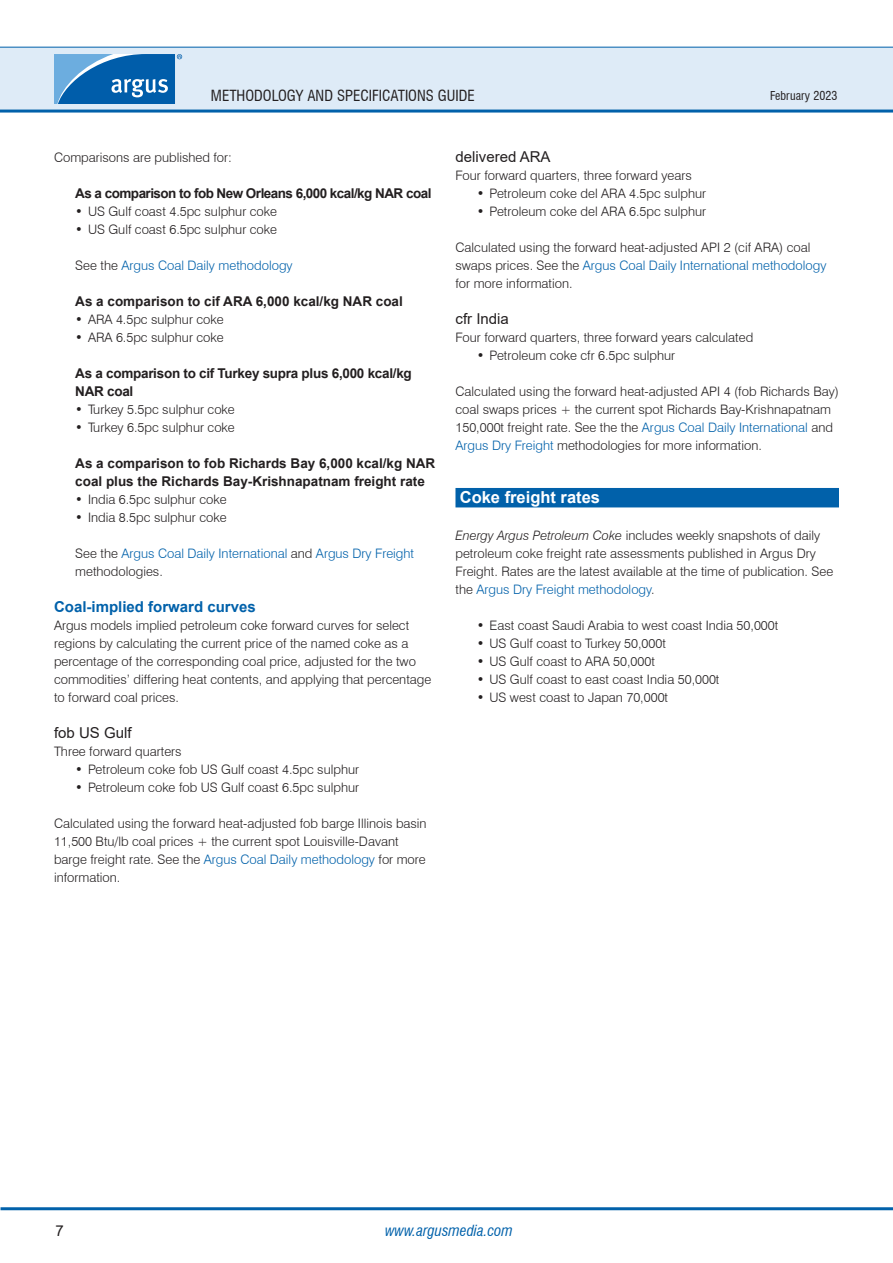
<style>
.page{position:relative;width:893px;height:1263px;background:#fff}
.page>*{position:absolute;margin:0;border:0;box-sizing:border-box;transform-origin:0 0}
.H1_-_Section_header{font:700 16.5px "Arial";color:#fff}
.t1{font:condensed 15px "Swiss 721 BT";color:#231f20}
.H3_-_headline__no_bo{font:15px "Arial";color:#231f20}
.H2_-_Bold_headline{font:700 15px "Arial";color:#0161aa}
.t2{font:italic condensed 15px "Swiss 721 BT";color:#0161aa}
.B1_-_Bullet_list_hea{font:700 13.5px/18px "Arial";color:#231f20}
.B1_-_Bullet_list_hea-2{font:700 13.5px/18px "Arial";letter-spacing:-.02em;color:#231f20}
.B1_-_Bullet_list_hea-3{font:700 13.5px "Arial";letter-spacing:-.04em;color:#231f20}
.P1_-_Body_Text{font:300 13.05px/18px "Swiss 721 BT";color:#231f20}
.B2_-_Bullet_text{font:300 13.05px "Swiss 721 BT";color:#231f20}
.B2_1_-_Bullet_text_n{font:300 13.05px/18px "Swiss 721 BT";color:#0161aa}
.t3{font:condensed 12px "Swiss 721 BT";color:#231f20}
.s1{color:#231f20}
.s2{color:#0161aa}
.s3{font-style:italic}
</style>
<div class="page">
<div style="left:0;top:47px;width:893px;height:64px;background:#deebf7"></div>
<hr style="left:0;top:110px;width:893px;height:3px;background:#0161aa">
<hr style="left:0;top:47px;width:893px;height:1px;background:#0161aa">
<hr style="left:1px;top:1207px;width:892px;height:3px;background:#0161aa">
<svg style="left:54px;top:54px;width:128px;height:50px;background:#3883c0"></svg>
<div style="left:455px;top:488px;width:384px;height:19px;background:#0161aa"></div>
<p class="t1" style="left:211px;top:86px;width:265px">METHODOLOGY AND SPECIFICATIONS GUIDE</p>
<p class="t3" style="left:770px;top:88px;width:69px">February 2023</p>
<p class="P1_-_Body_Text" style="left:54px;top:148px;width:180px">Comparisons are published for:</p>
<p class="B1_-_Bullet_list_hea-3" style="left:75px;top:184px;width:358px">As a comparison to fob New Orleans 6,000 kcal/kg NAR coal</p>
<p class="B2_-_Bullet_text" style="left:75px;top:203px;width:203px">• US Gulf coast 4.5pc sulphur coke</p>
<p class="B2_-_Bullet_text" style="left:75px;top:221px;width:203px">• US Gulf coast 6.5pc sulphur coke</p>
<p class="B2_1_-_Bullet_text_n" style="left:75px;top:256px;width:219px"><span class="s1">See the</span> Argus Coal Daily methodology</p>
<p class="B1_-_Bullet_list_hea" style="left:75px;top:292px;width:329px">As a comparison to cif ARA 6,000 kcal/kg NAR coal</p>
<p class="B2_-_Bullet_text" style="left:75px;top:311px;width:150px">• ARA 4.5pc sulphur coke</p>
<p class="B2_-_Bullet_text" style="left:75px;top:329px;width:150px">• ARA 6.5pc sulphur coke</p>
<p class="B1_-_Bullet_list_hea-2" style="left:75px;top:364px;width:338px">As a comparison to cif Turkey supra plus 6,000 kcal/kg<br>NAR coal</p>
<p class="B2_-_Bullet_text" style="left:75px;top:401px;width:161px">• Turkey 5.5pc sulphur coke</p>
<p class="B2_-_Bullet_text" style="left:75px;top:419px;width:161px">• Turkey 6.5pc sulphur coke</p>
<p class="B1_-_Bullet_list_hea" style="left:75px;top:454px;width:362px">As a comparison to fob Richards Bay 6,000 kcal/kg NAR coal plus the Richards Bay-Krishnapatnam freight rate</p>
<p class="B2_-_Bullet_text" style="left:75px;top:491px;width:153px">• India 6.5pc sulphur coke</p>
<p class="B2_-_Bullet_text" style="left:75px;top:509px;width:153px">• India 8.5pc sulphur coke</p>
<p class="B2_1_-_Bullet_text_n" style="left:75px;top:544px;width:340px"><span class="s1">See the</span> Argus Coal Daily International <span class="s1">and</span> Argus Dry Freight <span class="s1">methodologies.</span></p>
<p class="H2_-_Bold_headline" style="left:54px;top:596px;width:203px">Coal-implied forward curves</p>
<p class="P1_-_Body_Text" style="left:54px;top:616px;width:379px">Argus models implied petroleum coke forward curves for select regions by calculating the current price of the named coke as a percentage of the corresponding coal price, adjusted for the two commodities’ differing heat contents, and applying that percentage to forward coal prices.</p>
<p class="H3_-_headline__no_bo" style="left:54px;top:722px;width:79px">fob US Gulf</p>
<p class="P1_-_Body_Text" style="left:54px;top:742px;width:129px">Three forward quarters</p>
<p class="B2_-_Bullet_text" style="left:75px;top:761px;width:285px">• Petroleum coke fob US Gulf coast 4.5pc sulphur</p>
<p class="B2_-_Bullet_text" style="left:75px;top:779px;width:285px">• Petroleum coke fob US Gulf coast 6.5pc sulphur</p>
<p class="P1_-_Body_Text" style="left:54px;top:814px;width:374px">Calculated using the forward heat-adjusted fob barge Illinois basin 11,500 Btu/lb coal prices + the current spot Louisville-Davant barge freight rate. See the <span class="s2">Argus Coal Daily methodology</span> for more information.</p>
<p class="H3_-_headline__no_bo" style="left:455px;top:146px;width:97px">delivered ARA</p>
<p class="P1_-_Body_Text" style="left:455px;top:166px;width:238px">Four forward quarters, three forward years</p>
<p class="B2_-_Bullet_text" style="left:477px;top:185px;width:231px">• Petroleum coke del ARA 4.5pc sulphur</p>
<p class="B2_-_Bullet_text" style="left:477px;top:203px;width:231px">• Petroleum coke del ARA 6.5pc sulphur</p>
<p class="P1_-_Body_Text" style="left:455px;top:238px;width:372px">Calculated using the forward heat-adjusted API 2 (cif ARA) coal swaps prices. See the <span class="s2">Argus Coal Daily International methodology </span>for more information.</p>
<p class="H3_-_headline__no_bo" style="left:455px;top:308px;width:55px">cfr India</p>
<p class="P1_-_Body_Text" style="left:455px;top:328px;width:299px">Four forward quarters, three forward years calculated</p>
<p class="B2_-_Bullet_text" style="left:477px;top:347px;width:200px">• Petroleum coke cfr 6.5pc sulphur</p>
<p class="P1_-_Body_Text" style="left:455px;top:382px;width:385px">Calculated using the forward heat-adjusted API 4 (fob Richards Bay) coal swaps prices + the current spot Richards Bay-Krishnapatnam 150,000t freight rate. See the the <span class="s2">Argus Coal Daily International</span> and <span class="s2">Argus Dry Freight</span> methodologies for more information.</p>
<p class="H1_-_Section_header" style="left:460px;top:486px;width:142px">Coke freight rates</p>
<p class="P1_-_Body_Text" style="left:455px;top:526px;width:379px"><span class="s3">Energy Argus Petroleum Coke</span> includes weekly snapshots of daily petroleum coke freight rate assessments published in Argus Dry Freight. Rates are the latest available at the time of publication. See the <span class="s2">Argus Dry Freight methodology</span>.</p>
<p class="B2_-_Bullet_text" style="left:477px;top:617px;width:303px">• East coast Saudi Arabia to west coast India 50,000t</p>
<p class="B2_-_Bullet_text" style="left:477px;top:635px;width:191px">• US Gulf coast to Turkey 50,000t</p>
<p class="B2_-_Bullet_text" style="left:477px;top:653px;width:180px">• US Gulf coast to ARA 50,000t</p>
<p class="B2_-_Bullet_text" style="left:477px;top:671px;width:244px">• US Gulf coast to east coast India 50,000t</p>
<p class="B2_-_Bullet_text" style="left:477px;top:689px;width:193px">• US west coast to Japan 70,000t</p>
<p class="H3_-_headline__no_bo" style="left:55px;top:1220px;width:10px">7</p>
<p class="t2" style="left:385px;top:1221px;width:129px">www.argusmedia.com</p>
</div>
